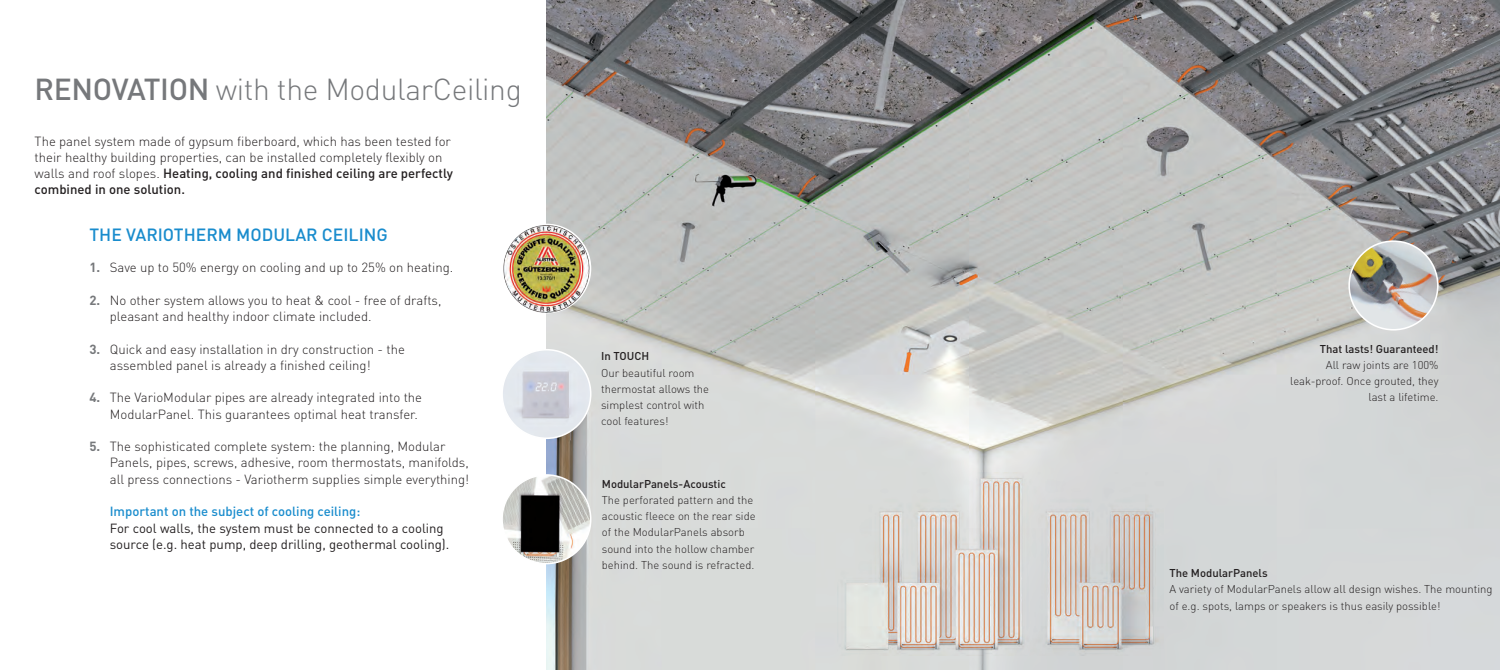
<style>
.page{position:relative;width:1500px;height:670px;background:#fff}
.page>*{position:absolute;margin:0;border:0;box-sizing:border-box;transform-origin:0 0}
.t1{font:300 30px "DIN Pro";letter-spacing:-.01em;color:#76787b}
.t2{font:500 17.5px "DIN Pro";color:#198ccd}
.t3{font:300 13.12px/16.2px "DIN Pro";color:#231f20}
.t4{font:13.12px/16.2px "DIN Pro";color:#231f20}
.t5{font:500 13.12px "DIN Pro";color:#198ccd}
.t6{font:300 11.25px/16.2px "DIN Pro";color:#231f20}
.t7{font:500 11.25px "DIN Pro";color:#231f20}
.s1{font-weight:500}
.s2{font-weight:700;color:#76787b}
</style>
<div class="page">
<img style="left:546px;top:0;width:954px;height:670px">
<img style="left:837px;top:472px;width:326px;height:183px">
<img style="left:503px;top:224px;width:88px;height:89px">
<img style="left:502px;top:350px;width:89px;height:88px;border-radius:44px">
<div style="left:501px;top:349px;width:90px;height:90px;border:2px solid #fff;border-radius:50%"></div>
<img style="left:1349px;top:241px;width:88px;height:89px">
<div style="left:1348px;top:240px;width:90px;height:90px;border:2px solid #fff;border-radius:50%"></div>
<img style="left:502px;top:475px;width:89px;height:88px;border-radius:44px">
<div style="left:501px;top:474px;width:90px;height:90px;border:2px solid #fff;border-radius:50%"></div>
<h1 class="t1" style="left:35px;top:66px;width:489px"><span class="s1">RENOVATION</span> with the ModularCeiling</h1>
<p class="t3" style="left:35px;top:132px;width:420px">The panel system made of gypsum fiberboard, which has been tested for their healthy building properties, can be installed completely flexibly on walls and roof slopes. <span class="s1">Heating, cooling and finished ceiling are perfectly combined in one solution.</span></p>
<h2 class="t2" style="left:90px;top:221px;width:300px">THE VARIOTHERM MODULAR CEILING</h2>
<p class="t3" style="left:90px;top:258px;width:365px"><span class="s2">1.</span> Save up to 50% energy on cooling and up to 25% on heating.</p>
<p class="t3" style="left:110px;top:291px;width:333px;text-indent:-20px"><span class="s2">2.</span> No other system allows you to heat &amp; cool - free of drafts, pleasant and healthy indoor climate included.</p>
<p class="t3" style="left:110px;top:340px;width:297px;text-indent:-20px"><span class="s2">3.</span> Quick and easy installation in dry construction - the assembled panel is already a finished ceiling!</p>
<p class="t3" style="left:110px;top:388px;width:314px;text-indent:-20px"><span class="s2">4.</span> The VarioModular pipes are already integrated into the<br>ModularPanel. This guarantees optimal heat transfer.</p>
<p class="t3" style="left:110px;top:437px;width:361px;text-indent:-20px"><span class="s2">5.</span> The sophisticated complete system: the planning, Modular<br>Panels, pipes, screws, adhesive, room thermostats, manifolds, all press connections - Variotherm supplies simple everything!</p>
<p class="t5" style="left:110px;top:501px;width:252px">Important on the subject of cooling ceiling:</p>
<p class="t4" style="left:110px;top:518px;width:341px">For cool walls, the system must be connected to a cooling source (e.g. heat pump, deep drilling, geothermal cooling).</p>
<p class="t7" style="left:601px;top:347px;width:50px">In TOUCH</p>
<p class="t6" style="left:601px;top:363px;width:110px">Our beautiful room thermostat allows the simplest control with cool features!</p>
<p class="t7" style="left:602px;top:474px;width:126px">ModularPanels-Acoustic</p>
<p class="t6" style="left:602px;top:490px;width:155px">The perforated pattern and the acoustic fleece on the rear side of the ModularPanels absorb sound into the hollow chamber behind. The sound is refracted.</p>
<p class="t7" style="left:1320px;top:339px;width:120px">That lasts! Guaranteed!</p>
<p class="t6" style="left:1290px;top:356px;width:150px;text-align:right">All raw joints are 100% leak-proof. Once grouted, they last a lifetime.</p>
<p class="t7" style="left:1169px;top:564px;width:100px">The ModularPanels</p>
<p class="t6" style="left:1169px;top:580px;width:324px">A variety of ModularPanels allow all design wishes. The mounting of e.g. spots, lamps or speakers is thus easily possible!</p>
</div>
